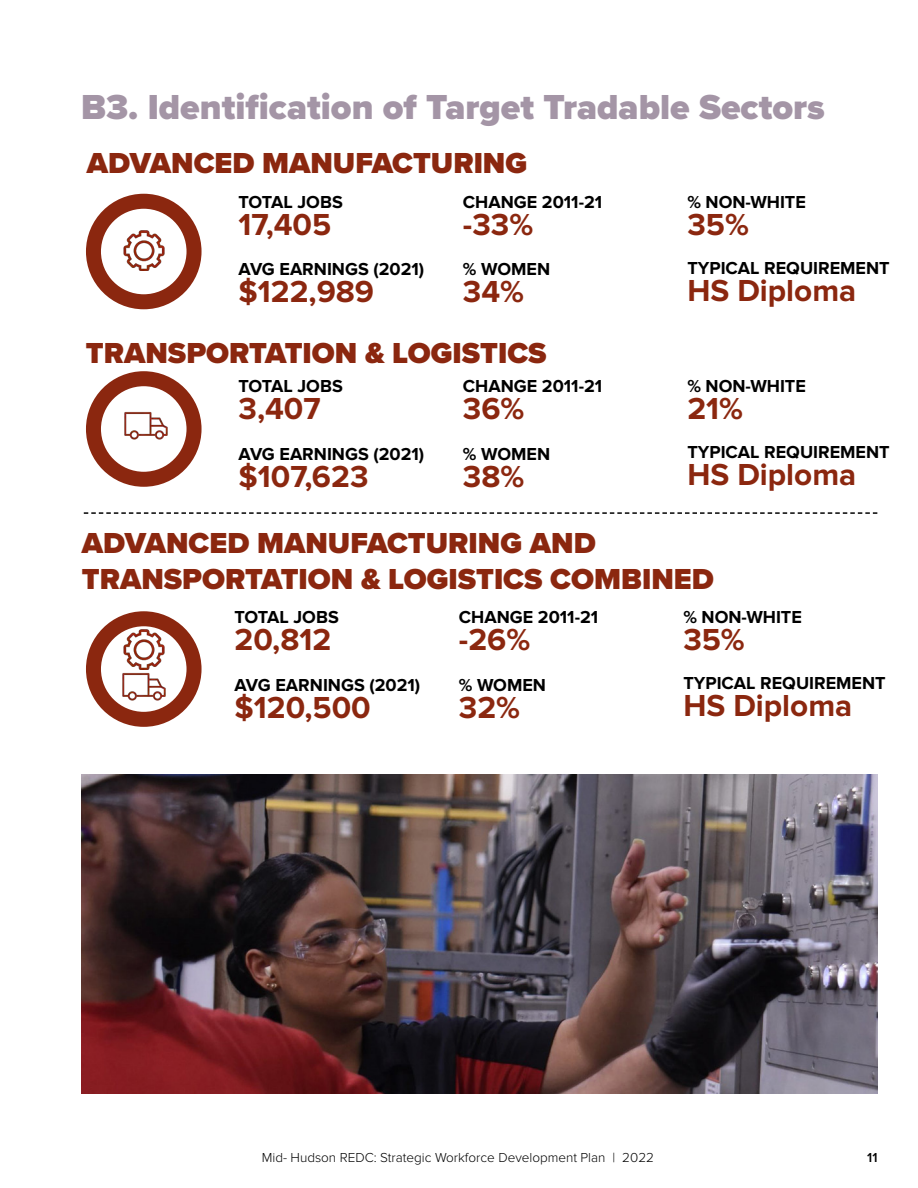
<style>
.page{position:relative;width:918px;height:1188px;background:#fff}
.page>*{position:absolute;margin:0;border:0;box-sizing:border-box;transform-origin:0 0}
.t1{font:900 36px "Proxima Nova";color:#a495a6}
.t2{font:700 31.5px "Proxima Nova";color:#8b270f}
.t3{font:900 30px/36px "Proxima Nova";color:#8b270f}
.t4{font:700 18px "Proxima Nova";color:#000}
.t5{font:300 13.5px "Proxima Nova";color:#000}
.t6{font:600 13.5px "Proxima Nova";color:#000}
</style>
<div class="page">
<img style="left:117px;top:669px;width:53px;height:36px">
<div style="left:86px;top:611px;width:116px;height:116px;border:15px solid #8b270f;border-radius:50%"></div>
<img style="left:117px;top:628px;width:53px;height:41px">
<svg style="left:84px;top:512px;width:794px;height:2px"></svg>
<div style="left:86px;top:194px;width:116px;height:115px;border:15px solid #8b270f;border-radius:50%"></div>
<img style="left:123px;top:230px;width:42px;height:40px">
<img style="left:124px;top:412px;width:44px;height:28px">
<div style="left:86px;top:371px;width:116px;height:116px;border:15px solid #8b270f;border-radius:50%"></div>
<img style="left:82px;top:775px;width:796px;height:318px">
<h1 class="t1" style="left:81px;top:80px;width:745px">B3. Identification of Target Tradable Sectors</h1>
<h3 class="t3" style="left:87px;top:144px;width:442px">ADVANCED MANUFACTURING</h3>
<p class="t4" style="left:239px;top:192px;width:106px">TOTAL JOBS</p>
<h2 class="t2" style="left:239px;top:206px;width:94px">17,405</h2>
<p class="t4" style="left:239px;top:259px;width:187px">AVG EARNINGS (2021)</p>
<h2 class="t2" style="left:239px;top:274px;width:137px">$122,989</h2>
<p class="t4" style="left:463px;top:192px;width:141px">CHANGE 2011-21</p>
<h2 class="t2" style="left:463px;top:206px;width:72px">-33%</h2>
<p class="t4" style="left:463px;top:259px;width:89px">% WOMEN</p>
<h2 class="t2" style="left:463px;top:274px;width:63px">34%</h2>
<h3 class="t3" style="left:86px;top:335px;width:462px">TRANSPORTATION &amp; LOGISTICS</h3>
<p class="t4" style="left:239px;top:376px;width:106px">TOTAL JOBS</p>
<h2 class="t2" style="left:239px;top:391px;width:84px">3,407</h2>
<p class="t4" style="left:239px;top:444px;width:187px">AVG EARNINGS (2021)</p>
<h2 class="t2" style="left:239px;top:458px;width:131px">$107,623</h2>
<p class="t4" style="left:463px;top:376px;width:141px">CHANGE 2011-21</p>
<h2 class="t2" style="left:463px;top:391px;width:63px">36%</h2>
<p class="t4" style="left:463px;top:444px;width:89px">% WOMEN</p>
<h2 class="t2" style="left:463px;top:458px;width:63px">38%</h2>
<p class="t4" style="left:687px;top:192px;width:120px">% NON-WHITE</p>
<h2 class="t2" style="left:687px;top:206px;width:63px">35%</h2>
<p class="t4" style="left:687px;top:258px;width:204px">TYPICAL REQUIREMENT</p>
<h2 class="t2" style="left:687px;top:272px;width:170px">HS Diploma</h2>
<p class="t4" style="left:687px;top:376px;width:120px">% NON-WHITE</p>
<h2 class="t2" style="left:687px;top:391px;width:57px">21%</h2>
<p class="t4" style="left:687px;top:442px;width:204px">TYPICAL REQUIREMENT</p>
<h2 class="t2" style="left:687px;top:457px;width:170px">HS Diploma</h2>
<h3 class="t3" style="left:82px;top:525px;width:633px">ADVANCED MANUFACTURING AND<br>TRANSPORTATION &amp; LOGISTICS COMBINED</h3>
<p class="t4" style="left:235px;top:607px;width:106px">TOTAL JOBS</p>
<h2 class="t2" style="left:235px;top:622px;width:98px">20,812</h2>
<p class="t4" style="left:235px;top:674px;width:187px">AVG EARNINGS (2021)</p>
<h2 class="t2" style="left:235px;top:689px;width:138px">$120,500</h2>
<p class="t4" style="left:459px;top:607px;width:141px">CHANGE 2011-21</p>
<h2 class="t2" style="left:459px;top:622px;width:73px">-26%</h2>
<p class="t4" style="left:459px;top:674px;width:89px">% WOMEN</p>
<h2 class="t2" style="left:459px;top:689px;width:63px">32%</h2>
<p class="t4" style="left:683px;top:607px;width:120px">% NON-WHITE</p>
<h2 class="t2" style="left:683px;top:622px;width:63px">35%</h2>
<p class="t4" style="left:683px;top:673px;width:204px">TYPICAL REQUIREMENT</p>
<h2 class="t2" style="left:683px;top:688px;width:170px">HS Diploma</h2>
<p class="t5" style="left:262px;top:1149px;width:394px">Mid- Hudson REDC: Strategic Workforce Development Plan | 2022</p>
<p class="t6" style="left:867px;top:1149px;width:12px">11</p>
</div>
